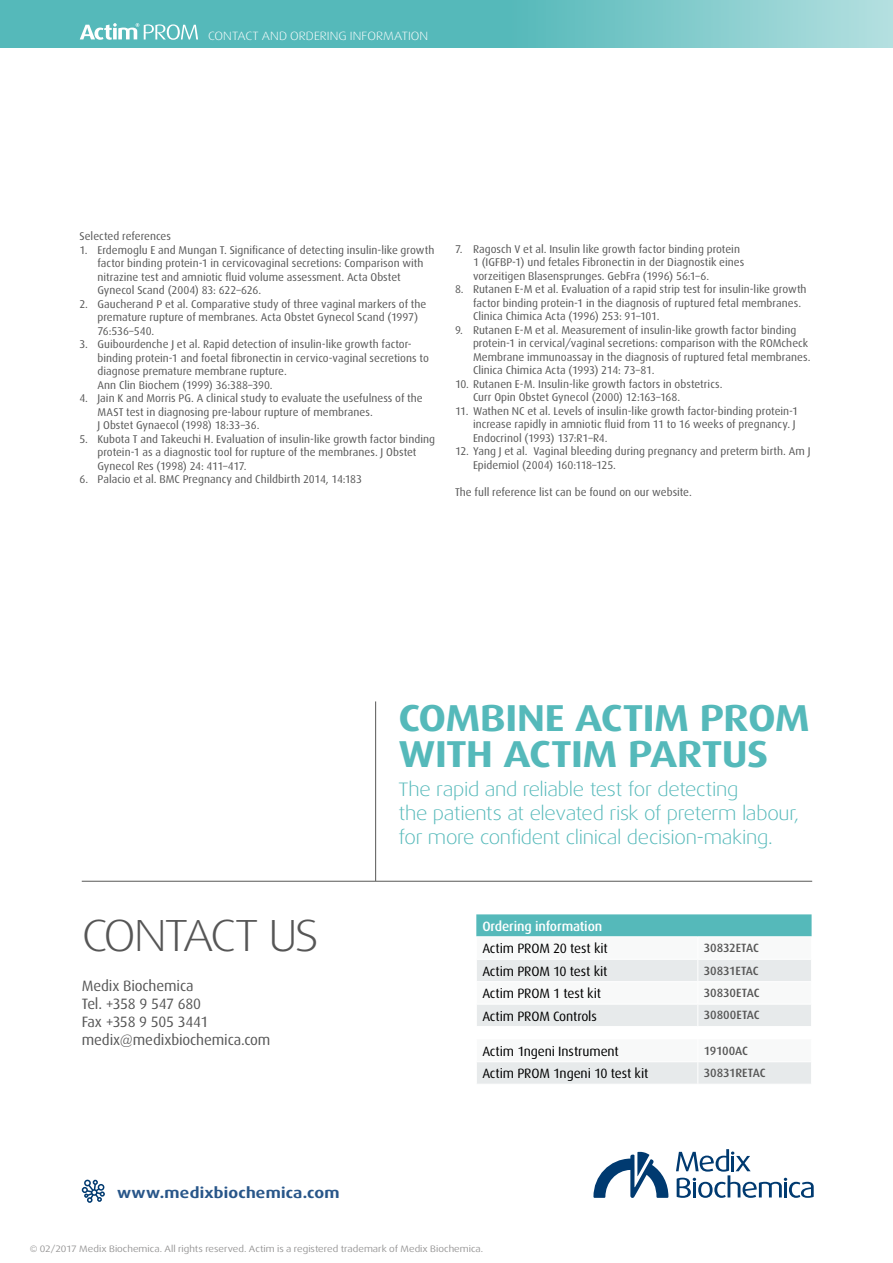
<style>
.page{position:relative;width:893px;height:1263px;background:#fff}
.page>*{position:absolute;margin:0;border:0;box-sizing:border-box;transform-origin:0 0}
.t1{font:300 45px "Dax Wide";letter-spacing:-.06em;color:#565656}
.t2{font:700 37.5px/36px "Dax Wide";letter-spacing:-.015em;color:#55b9ba}
.t3{font:300 19.5px/24px "Dax Wide";letter-spacing:-.015em;color:#55b9ba}
.t4{font:15px/18px "Dax";letter-spacing:-.01em;color:#565656}
.t5{font:700 15px "Dax Wide";letter-spacing:.015em;color:#285689}
.t6{font:13.5px "Dax";letter-spacing:-.01em;color:#000}
.t7{font:500 13.5px "Dax";letter-spacing:-.01em;color:#fff}
.t8{font:500 12px "Dax";letter-spacing:-.015em;color:#565656}
.t9{font:300 12px "Dax Wide";letter-spacing:.005em;color:#fff}
.t10{font:11.25px/13.5px "Dax";letter-spacing:.005em;color:#565656}
.t11{font:9.3px "Dax Wide";letter-spacing:.005em;color:#929191}
</style>
<div class="page">
<svg style="left:476px;top:914px;width:336px;height:112px"></svg>
<div style="left:477px;top:1062px;width:334px;height:22px;background:#e7eaeb"></div>
<hr style="left:82px;top:881px;width:730px;height:1px;background:#575756">
<svg style="left:82px;top:1180px;width:23px;height:23px"></svg>
<svg style="left:0;top:0;width:893px;height:48px;background:#6ac1c2"></svg>
<svg style="left:80px;top:23px;width:118px;height:17px"></svg>
<hr style="left:375px;top:701px;width:1px;height:180px;background:#575756">
<svg style="left:676px;top:1149px;width:138px;height:49px"></svg>
<svg style="left:593px;top:1151px;width:75px;height:47px"></svg>
<p class="t9" style="left:208px;top:29px;width:222px">CONTACT AND ORDERING INFORMATION</p>
<p class="t10" style="left:79px;top:230px;width:93px">Selected references</p>
<p class="t10" style="left:97px;top:243px;width:338px;text-indent:-18px">1. Erdemoglu E and Mungan T. Significance of detecting insulin-like growth factor binding protein-1 in cervicovaginal secretions: Comparison with nitrazine test and amniotic fluid volume assessment. Acta Obstet Gynecol Scand (2004) 83: 622–626.</p>
<p class="t10" style="left:97px;top:297px;width:331px;text-indent:-18px">2. Gaucherand P et al. Comparative study of three vaginal markers of the premature rupture of membranes. Acta Obstet Gynecol Scand (1997)<br>76:536–540.</p>
<p class="t10" style="left:97px;top:338px;width:333px;text-indent:-18px">3. Guibourdenche J et al. Rapid detection of insulin-like growth factor&shy;binding protein-1 and foetal fibronectin in cervico-vaginal secretions to diagnose premature membrane rupture.<br>Ann Clin Biochem (1999) 36:388–390.</p>
<p class="t10" style="left:97px;top:392px;width:327px;text-indent:-18px">4. Jain K and Morris PG. A clinical study to evaluate the usefulness of the<br>MAST test in diagnosing pre-labour rupture of membranes.<br>J Obstet Gynaecol (1998) 18:33–36.</p>
<p class="t10" style="left:97px;top:432px;width:339px;text-indent:-18px">5. Kubota T and Takeuchi H. Evaluation of insulin-like growth factor binding protein-1 as a diagnostic tool for rupture of the membranes. J Obstet<br>Gynecol Res (1998) 24: 411–417.</p>
<p class="t10" style="left:79px;top:473px;width:284px">6. Palacio et al. BMC Pregnancy and Childbirth 2014, 14:183</p>
<p class="t10" style="left:473px;top:242px;width:273px;text-indent:-18px">7. Ragosch V et al. Insulin like growth factor binding protein<br>1 (IGFBP-1) und fetales Fibronectin in der Diagnostik eines vorzeitigen Blasensprunges. GebFra (1996) 56:1–6.</p>
<p class="t10" style="left:473px;top:283px;width:335px;text-indent:-18px">8. Rutanen E-M et al. Evaluation of a rapid strip test for insulin-like growth factor binding protein-1 in the diagnosis of ruptured fetal membranes.<br>Clinica Chimica Acta (1996) 253: 91–101.</p>
<p class="t10" style="left:473px;top:323px;width:339px;text-indent:-18px">9. Rutanen E-M et al. Measurement of insulin-like growth factor binding protein-1 in cervical/vaginal secretions: comparison with the ROMcheck Membrane immunoassay in the diagnosis of ruptured fetal membranes.<br>Clinica Chimica Acta (1993) 214: 73–81.</p>
<p class="t10" style="left:473px;top:377px;width:251px;text-indent:-18px">10. Rutanen E-M. Insulin-like growth factors in obstetrics.<br>Curr Opin Obstet Gynecol (2000) 12:163–168.</p>
<p class="t10" style="left:473px;top:404px;width:327px;text-indent:-18px">11. Wathen NC et al. Levels of insulin-like growth factor-binding protein-1 increase rapidly in amniotic fluid from 11 to 16 weeks of pregnancy. J<br>Endocrinol (1993) 137:R1–R4.</p>
<p class="t10" style="left:473px;top:445px;width:339px;text-indent:-18px">12. Yang J et al. Vaginal bleeding during pregnancy and preterm birth. Am J<br>Epidemiol (2004) 160:118–125.</p>
<p class="t10" style="left:455px;top:485px;width:238px">The full reference list can be found on our website.</p>
<h1 class="t1" style="left:82px;top:910px;width:239px">CONTACT US</h1>
<h3 class="t4" style="left:82px;top:977px;width:190px">Medix Biochemica<br>Tel. +358 9 547 680<br>Fax +358 9 505 3441 medix@medixbiochemica.com</h3>
<h3 class="t5" style="left:117px;top:1184px;width:224px">www.medixbiochemica.com</h3>
<h2 class="t2" style="left:398px;top:700px;width:413px">COMBINE ACTIM PROM<br>WITH ACTIM PARTUS</h2>
<h3 class="t3" style="left:398px;top:777px;width:402px">The rapid and reliable test for detecting<br>the patients at elevated risk of preterm labour, for more confident clinical decision-making.</h3>
<p class="t7" style="left:482px;top:918px;width:122px">Ordering information</p>
<p class="t6" style="left:482px;top:941px;width:127px">Actim PROM 20 test kit</p>
<p class="t8" style="left:704px;top:941px;width:57px">30832ETAC</p>
<p class="t6" style="left:482px;top:963px;width:127px">Actim PROM 10 test kit</p>
<p class="t8" style="left:704px;top:964px;width:56px">30831ETAC</p>
<p class="t6" style="left:482px;top:986px;width:120px">Actim PROM 1 test kit</p>
<p class="t8" style="left:704px;top:986px;width:57px">30830ETAC</p>
<p class="t6" style="left:482px;top:1008px;width:116px">Actim PROM Controls</p>
<p class="t8" style="left:704px;top:1008px;width:57px">30800ETAC</p>
<p class="t6" style="left:482px;top:1043px;width:138px">Actim 1ngeni Instrument</p>
<p class="t8" style="left:704px;top:1044px;width:46px">19100AC</p>
<p class="t6" style="left:482px;top:1066px;width:168px">Actim PROM 1ngeni 10 test kit</p>
<p class="t8" style="left:704px;top:1066px;width:63px">30831RETAC</p>
<p class="t11" style="left:30px;top:1243px;width:455px">© 02/2017 Medix Biochemica. All rights reserved. Actim is a registered trademark of Medix Biochemica.</p>
</div>
